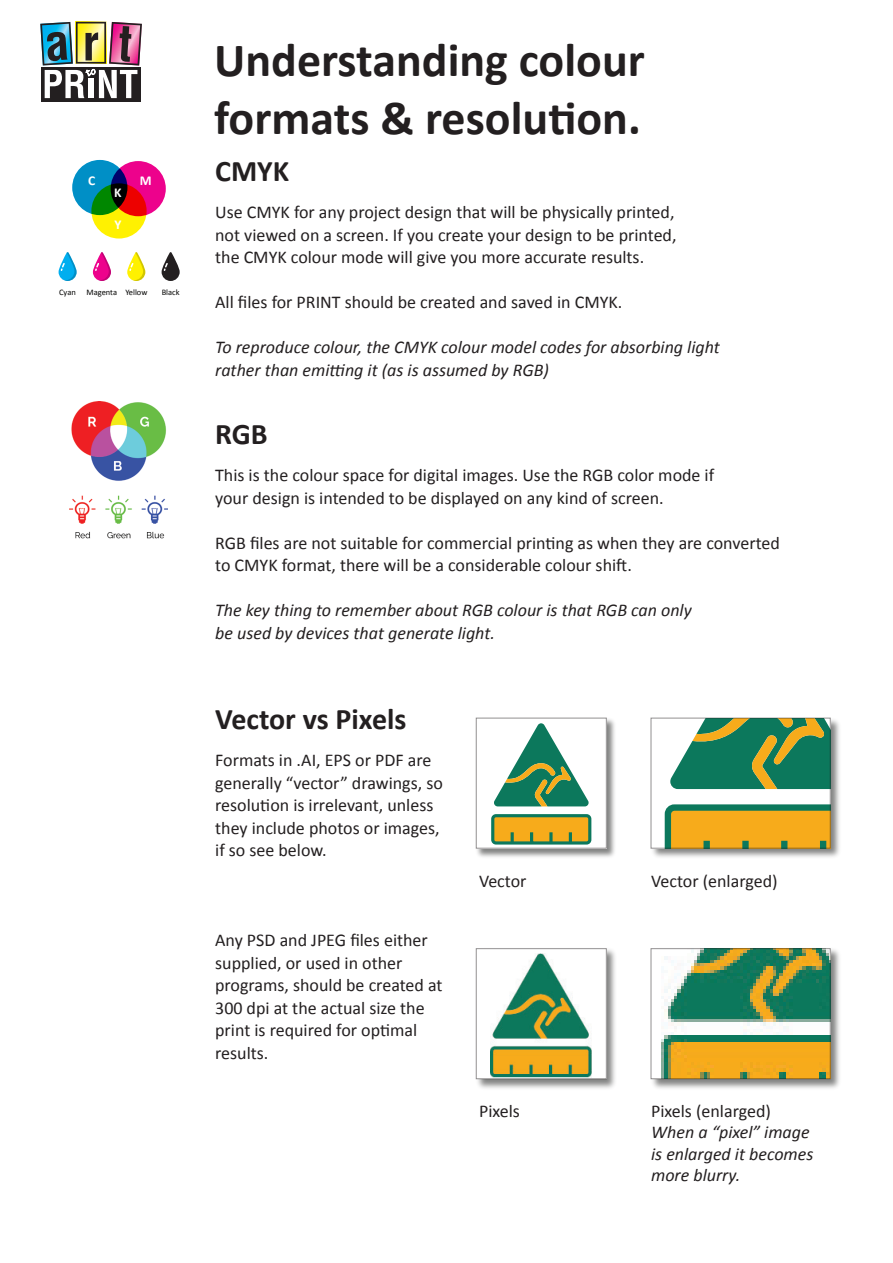
<style>
.page{position:relative;width:893px;height:1263px;background:#fff}
.page>*{position:absolute;margin:0;border:0;box-sizing:border-box;transform-origin:0 0}
.t1{font:700 48px/57.6px "Calibri";color:#231f20}
.t2{font:700 30px "Calibri";color:#231f20}
.t3{font:18px/22.5px "Calibri";color:#231f20}
.t4{font:italic 18px/22.5px "Calibri";color:#231f20}
.t5{font:700 13.5px "Calibri";color:#fff}
.t6{font:8.4px "Calibri";color:#050504}
</style>
<div class="page">
<div style="left:42px;top:67px;width:99px;height:34px;background:linear-gradient(to right,#231f20,#231f20)"></div>
<img style="left:40px;top:22px;width:102px;height:76px">
<svg style="left:59px;top:252px;width:18px;height:29px"></svg>
<svg style="left:93px;top:252px;width:18px;height:29px"></svg>
<svg style="left:127px;top:252px;width:18px;height:29px"></svg>
<svg style="left:162px;top:252px;width:18px;height:29px"></svg>
<div style="left:72px;top:160px;width:55px;height:55px;background:#008fc6;border-radius:50%"></div>
<div style="left:111px;top:161px;width:55px;height:55px;background:#ed028c;border-radius:50%"></div>
<svg style="left:91px;top:183px;width:56px;height:56px;background:#a58607"></svg>
<img style="left:69px;top:402px;width:98px;height:137px">
<img style="left:475px;top:717px;width:140px;height:140px">
<div style="left:476px;top:718px;width:130px;height:130px;background:#fff"></div>
<svg style="left:494px;top:723px;width:95px;height:83px"></svg>
<svg style="left:491px;top:814px;width:101px;height:31px;background:#b49f34"></svg>
<img style="left:650px;top:717px;width:190px;height:140px">
<div style="left:651px;top:718px;width:179px;height:130px;background:#fff"></div>
<svg style="left:670px;top:720px;width:158px;height:69px;background:#4b8e62"></svg>
<svg style="left:664px;top:804px;width:164px;height:42px;background:#caa22b"></svg>
<div style="left:781px;top:841px;width:6px;height:7px;background:#0c785c"></div>
<div style="left:820px;top:841px;width:6px;height:7px;background:#0c785c"></div>
<div style="left:703px;top:841px;width:7px;height:7px;background:#0c785c"></div>
<img style="left:475px;top:948px;width:140px;height:141px">
<div style="left:476px;top:949px;width:130px;height:130px;background:#fff"></div>
<img style="left:650px;top:948px;width:190px;height:141px">
<svg style="left:651px;top:949px;width:179px;height:130px"></svg>
<img style="left:661px;top:950px;width:167px;height:127px">
<img style="left:491px;top:954px;width:101px;height:123px">
<p class="t5" style="left:88px;top:172px;width:9px">C</p>
<p class="t5" style="left:140px;top:172px;width:13px">M</p>
<p class="t5" style="left:114px;top:184px;width:9px">K</p>
<p class="t5" style="left:114px;top:216px;width:9px">Y</p>
<p class="t6" style="left:59px;top:287px;width:18px">Cyan</p>
<p class="t6" style="left:86px;top:287px;width:62px">Magenta Yellow</p>
<p class="t6" style="left:162px;top:287px;width:20px">Black</p>
<h1 class="t1" style="left:214px;top:29px;width:432px">Understanding colour formats &amp; resolution.</h1>
<h2 class="t2" style="left:215px;top:152px;width:76px">CMYK</h2>
<p class="t3" style="left:215px;top:200px;width:463px;text-align:justify">Use CMYK for any project design that will be physically printed, not viewed on a screen. If you create your design to be printed, the CMYK colour mode will give you more accurate results.</p>
<p class="t3" style="left:215px;top:290px;width:409px">All files for PRINT should be created and saved in CMYK.</p>
<p class="t4" style="left:215px;top:335px;width:506px">To reproduce colour, the CMYK colour model codes for absorbing light rather than emitting it (as is assumed by RGB)</p>
<h2 class="t2" style="left:215px;top:415px;width:54px">RGB</h2>
<p class="t3" style="left:215px;top:463px;width:501px">This is the colour space for digital images. Use the RGB color mode if your design is intended to be displayed on any kind of screen.</p>
<p class="t3" style="left:215px;top:530px;width:566px">RGB files are not suitable for commercial printing as when they are converted to CMYK format, there will be a considerable colour shift.</p>
<p class="t4" style="left:215px;top:598px;width:478px">The key thing to remember about RGB colour is that RGB can only be used by devices that generate light.</p>
<h2 class="t2" style="left:215px;top:700px;width:193px">Vector vs Pixels</h2>
<p class="t3" style="left:215px;top:748px;width:229px">Formats in .AI, EPS or PDF are generally “vector” drawings, so resolution is irrelevant, unless they include photos or images, if so see below.</p>
<p class="t3" style="left:215px;top:928px;width:229px">Any PSD and JPEG files either supplied, or used in other programs, should be created at<br>300 dpi at the actual size the print is required for optimal results.</p>
<p class="t3" style="left:479px;top:868px;width:49px">Vector</p>
<p class="t3" style="left:479px;top:1098px;width:42px">Pixels</p>
<p class="t3" style="left:651px;top:868px;width:128px">Vector (enlarged)</p>
<p class="t3" style="left:651px;top:1098px;width:121px">Pixels (enlarged)</p>
<p class="t4" style="left:651px;top:1120px;width:164px;line-height:21.6px">When a “pixel” image is enlarged it becomes more blurry.</p>
</div>
